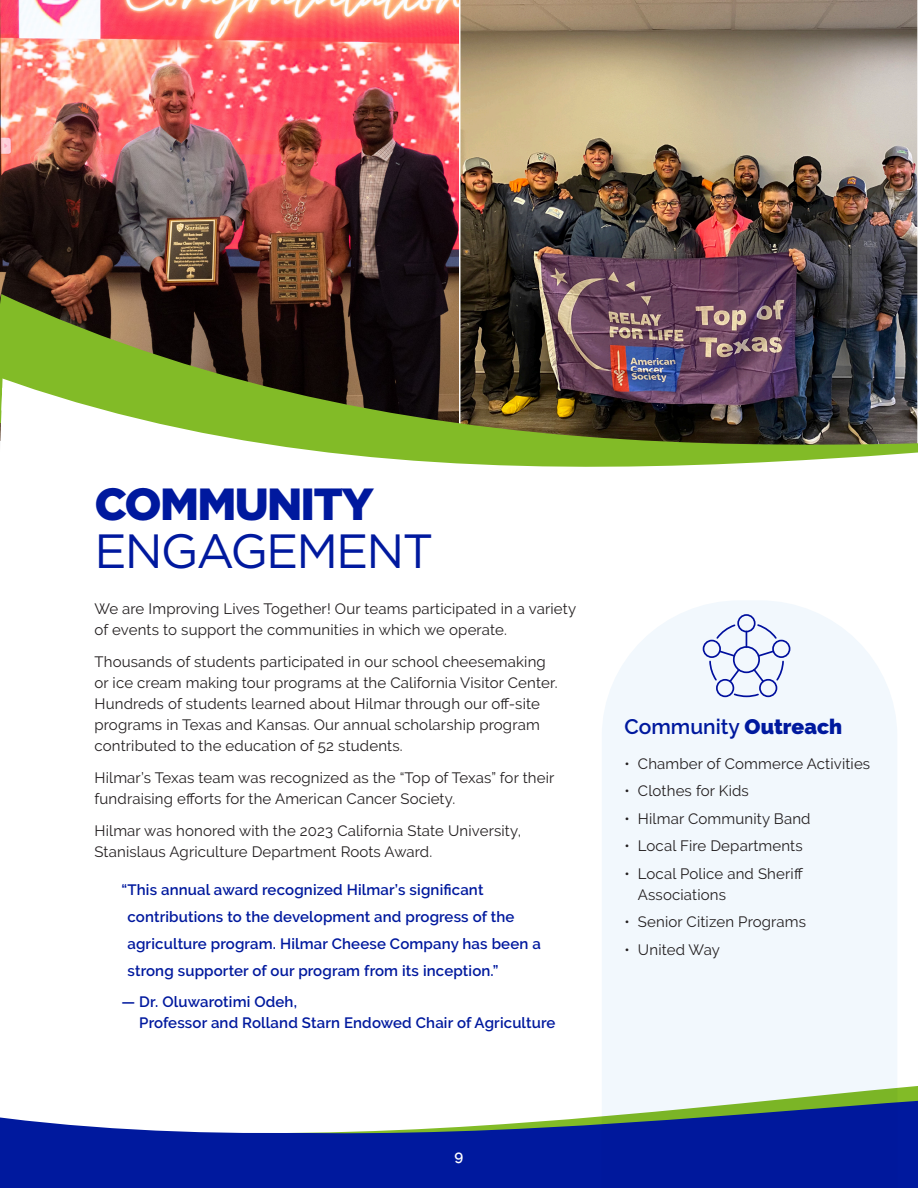
<style>
.page{position:relative;width:918px;height:1188px;background:#fff}
.page>*{position:absolute;margin:0;border:0;box-sizing:border-box;transform-origin:0 0}
.t1{font:48px "Gotham";letter-spacing:-.04em;color:#00199e}
.t2{font:900 45px "Gotham";letter-spacing:-.04em;color:#00199e}
.t3{font:600 21px "Raleway";color:#00199e}
.t4{font:15px/21px "Raleway";letter-spacing:.01em;color:#231f20}
.t5{font:600 15px/27px "Raleway";letter-spacing:.01em;color:#00199e}
.t6{font:600 15px "Raleway";color:#fff}
.s1{font-weight:900}
</style>
<div class="page">
<svg style="left:0;top:0;width:459px;height:91px;background:#fb8483"></svg>
<svg style="left:460px;top:0;width:458px;height:91px;background:#a39279"></svg>
<img style="left:0;top:91px;width:918px;height:117px">
<div style="left:0;top:1157px;width:918px;height:31px;background:#00199e"></div>
<svg style="left:0;top:1086px;width:918px;height:71px"></svg>
<img style="left:0;top:208px;width:918px;height:148px">
<img style="left:0;top:356px;width:918px;height:111px">
<svg style="left:602px;top:601px;width:295px;height:587px;fill:#f2f8fd"></svg>
<div style="left:737px;top:614px;width:19px;height:18px;border:2px solid #000f9e;border-radius:50%"></div>
<svg style="left:703px;top:623px;width:87px;height:75px"></svg>
<p class="t2" style="left:94px;top:473px;width:281px">COMMUNITY</p>
<p class="t1" style="left:94px;top:521px;width:341px">ENGAGEMENT</p>
<p class="t4" style="left:94px;top:599px;width:483px">We are Improving Lives Together! Our teams participated in a variety of events to support the communities in which we operate.</p>
<p class="t4" style="left:94px;top:651px;width:465px">Thousands of students participated in our school cheesemaking or ice cream making tour programs at the California Visitor Center.<br>Hundreds of students learned about Hilmar through our off-site programs in Texas and Kansas. Our annual scholarship program contributed to the education of 52 students.</p>
<p class="t4" style="left:94px;top:767px;width:461px">Hilmar’s Texas team was recognized as the “Top of Texas” for their fundraising efforts for the American Cancer Society.</p>
<p class="t4" style="left:94px;top:820px;width:428px">Hilmar was honored with the 2023 California State University,<br>Stanislaus Agriculture Department Roots Award.</p>
<p class="t5" style="left:127px;top:876px;width:415px;text-indent:-6px">“This annual award recognized Hilmar’s significant contributions to the development and progress of the agriculture program. Hilmar Cheese Company has been a strong supporter of our program from its inception.”</p>
<p class="t5" style="left:139px;top:992px;width:418px;line-height:21px;text-indent:-18px">— Dr. Oluwarotimi Odeh,<br>Professor and Rolland Starn Endowed Chair of Agriculture</p>
<p class="t6" style="left:455px;top:1147px;width:10px">9</p>
<p class="t3" style="left:624px;top:715px;width:219px">Community <span class="s1">Outreach</span></p>
<p class="t4" style="left:624px;top:753px;width:247px">• Chamber of Commerce Activities</p>
<p class="t4" style="left:624px;top:780px;width:126px">• Clothes for Kids</p>
<p class="t4" style="left:624px;top:808px;width:188px">• Hilmar Community Band</p>
<p class="t4" style="left:624px;top:835px;width:180px">• Local Fire Departments</p>
<p class="t4" style="left:638px;top:863px;width:167px;text-indent:-14px">• Local Police and Sheriff<br>Associations</p>
<p class="t4" style="left:624px;top:911px;width:183px">• Senior Citizen Programs</p>
<p class="t4" style="left:624px;top:939px;width:97px">• United Way</p>
</div>
